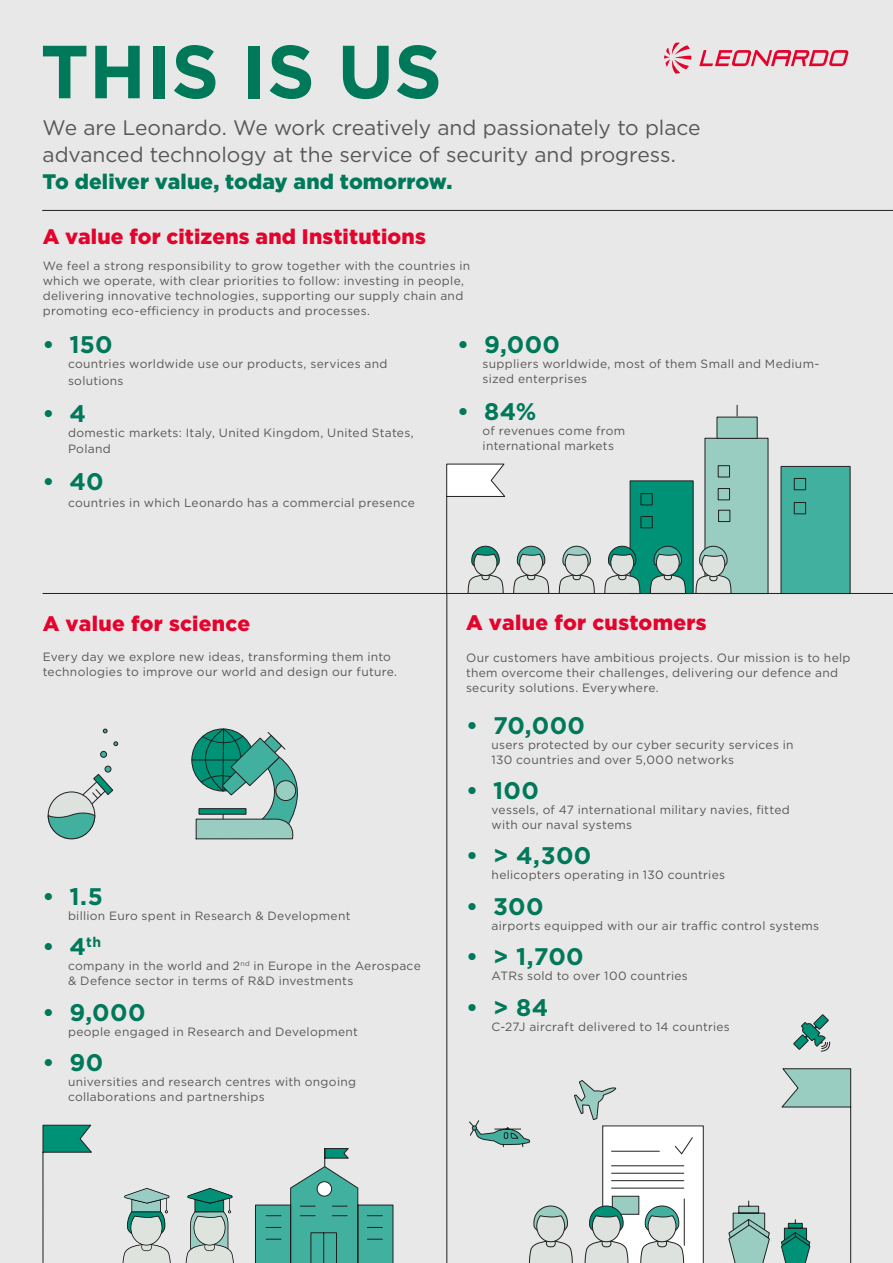
<style>
.page{position:relative;width:893px;height:1263px;background:#e8e8e8}
.page>*{position:absolute;margin:0;border:0;box-sizing:border-box;transform-origin:0 0}
.t1{font:700 75px "Gotham";color:#00785a}
.t2{font:700 24px "Gotham";letter-spacing:.015em;color:#00785a}
.t3{font:21px/27px "Gotham";letter-spacing:-.005em;color:#575756}
.t4{font:900 21px "Gotham";letter-spacing:.01em;color:#e4032c}
.t5{font:900 21px "Gotham";letter-spacing:.005em;color:#00785a}
.t6{font:12px/15px "Gotham";letter-spacing:.025em;color:#575756}
</style>
<div class="page">
<hr style="left:43px;top:210px;width:850px;height:1px;background:#212121">
<svg style="left:699px;top:50px;width:149px;height:16px"></svg>
<svg style="left:664px;top:42px;width:27px;height:32px"></svg>
<div style="left:705px;top:438px;width:63px;height:156px;background:#99cdc1"></div>
<div style="left:717px;top:417px;width:41px;height:22px;background:#99cdc1;border:1px solid #212121"></div>
<div style="left:718px;top:465px;width:12px;height:12px;background:#99cdc1;border:1px solid #212121"></div>
<div style="left:718px;top:488px;width:12px;height:12px;background:#99cdc1;border:1px solid #212121"></div>
<div style="left:630px;top:480px;width:63px;height:114px;background:#009277"></div>
<div style="left:718px;top:510px;width:12px;height:12px;background:#99cdc1;border:1px solid #212121"></div>
<div style="left:641px;top:493px;width:12px;height:12px;background:#009277;border:1px solid #212121"></div>
<div style="left:641px;top:516px;width:12px;height:12px;background:#009277;border:1px solid #212121"></div>
<div style="left:781px;top:466px;width:69px;height:128px;background:#42b09e"></div>
<div style="left:794px;top:478px;width:12px;height:12px;background:#42b09e;border:1px solid #212121"></div>
<div style="left:794px;top:502px;width:12px;height:12px;background:#42b09e;border:1px solid #212121"></div>
<svg style="left:446px;top:463px;width:60px;height:130px"></svg>
<svg style="left:513px;top:545px;width:37px;height:48px"></svg>
<svg style="left:559px;top:545px;width:36px;height:48px"></svg>
<svg style="left:604px;top:545px;width:37px;height:48px"></svg>
<svg style="left:650px;top:545px;width:37px;height:48px"></svg>
<svg style="left:695px;top:545px;width:37px;height:48px"></svg>
<hr style="left:43px;top:593px;width:850px;height:1px;background:#212121">
<hr style="left:446px;top:593px;width:1px;height:670px;background:#212121">
<svg style="left:42px;top:1124px;width:50px;height:139px"></svg>
<svg style="left:191px;top:728px;width:107px;height:111px"></svg>
<svg style="left:47px;top:766px;width:67px;height:73px"></svg>
<svg style="left:101px;top:751px;width:6px;height:6px"></svg>
<div style="left:100px;top:751px;width:7px;height:7px;border:1px solid #212121;border-radius:50%"></div>
<svg style="left:114px;top:741px;width:4px;height:5px"></svg>
<svg style="left:103px;top:729px;width:4px;height:4px"></svg>
<svg style="left:728px;top:1200px;width:42px;height:63px"></svg>
<svg style="left:781px;top:1068px;width:71px;height:195px"></svg>
<svg style="left:793px;top:1014px;width:37px;height:38px"></svg>
<svg style="left:255px;top:1148px;width:139px;height:115px"></svg>
<div style="left:317px;top:1182px;width:15px;height:14px;background:#fff;border-radius:50%"></div>
<div style="left:317px;top:1181px;width:15px;height:15px;border:1px solid #212121;border-radius:50%"></div>
<svg style="left:122px;top:1188px;width:49px;height:75px"></svg>
<svg style="left:186px;top:1188px;width:48px;height:75px"></svg>
<svg style="left:469px;top:1080px;width:235px;height:183px"></svg>
<h1 class="t1" style="left:40px;top:22px;width:403px">THIS IS US</h1>
<h3 class="t3" style="left:43px;top:114px;width:660px">We are Leonardo. We work creatively and passionately to place advanced technology at the service of security and progress.</h3>
<h3 class="t5" style="left:43px;top:167px;width:411px">To deliver value, today and tomorrow.</h3>
<h3 class="t4" style="left:43px;top:222px;width:385px">A value for citizens and Institutions</h3>
<p class="t6" style="left:43px;top:258px;width:429px">We feel a strong responsibility to grow together with the countries in which we operate, with clear priorities to follow: investing in people, delivering innovative technologies, supporting our supply chain and promoting eco-efficiency in products and processes.</p>
<h2 class="t2" style="left:43px;top:329px;width:72px">• 150</h2>
<p class="t6" style="left:68px;top:355px;width:321px;line-height:16.5px">countries worldwide use our products, services and solutions</p>
<h2 class="t2" style="left:43px;top:397px;width:45px">• 4</h2>
<p class="t6" style="left:68px;top:424px;width:347px;line-height:16.5px">domestic markets: Italy, United Kingdom, United States,<br>Poland</p>
<h2 class="t2" style="left:43px;top:466px;width:63px">• 40</h2>
<p class="t6" style="left:68px;top:494px;width:348px">countries in which Leonardo has a commercial presence</p>
<h2 class="t2" style="left:457px;top:329px;width:105px">• 9,000</h2>
<p class="t6" style="left:483px;top:356px;width:338px">suppliers worldwide, most of them Small and Medium&shy;sized enterprises</p>
<h2 class="t2" style="left:457px;top:396px;width:81px">• 84%</h2>
<p class="t6" style="left:483px;top:423px;width:144px">of revenues come from international markets</p>
<h3 class="t4" style="left:43px;top:609px;width:209px">A value for science</h3>
<p class="t6" style="left:43px;top:649px;width:356px">Every day we explore new ideas, transforming them into technologies to improve our world and design our future.</p>
<h2 class="t2" style="left:43px;top:880px;width:62px">• 1.5</h2>
<p class="t6" style="left:68px;top:908px;width:284px">billion Euro spent in Research &amp; Development</p>
<h2 class="t2" style="left:43px;top:931px;width:60px">• 4<sup>th</sup></h2>
<p class="t6" style="left:68px;top:958px;width:354px">company in the world and 2<sup>nd</sup> in Europe in the Aerospace &amp; Defence sector in terms of R&amp;D investments</p>
<h2 class="t2" style="left:43px;top:996px;width:105px">• 9,000</h2>
<p class="t6" style="left:68px;top:1023px;width:292px">people engaged in Research and Development</p>
<h2 class="t2" style="left:43px;top:1046px;width:62px">• 90</h2>
<p class="t6" style="left:68px;top:1074px;width:290px">universities and research centres with ongoing collaborations and partnerships</p>
<h3 class="t4" style="left:466px;top:608px;width:242px">A value for customers</h3>
<p class="t6" style="left:466px;top:650px;width:386px">Our customers have ambitious projects. Our mission is to help them overcome their challenges, delivering our defence and security solutions. Everywhere.</p>
<h2 class="t2" style="left:466px;top:709px;width:121px">• 70,000</h2>
<p class="t6" style="left:492px;top:737px;width:304px">users protected by our cyber security services in<br>130 countries and over 5,000 networks</p>
<h2 class="t2" style="left:466px;top:775px;width:74px">• 100</h2>
<p class="t6" style="left:492px;top:802px;width:300px">vessels, of 47 international military navies, fitted with our naval systems</p>
<h2 class="t2" style="left:466px;top:840px;width:127px">• &gt; 4,300</h2>
<p class="t6" style="left:492px;top:867px;width:235px">helicopters operating in 130 countries</p>
<h2 class="t2" style="left:466px;top:890px;width:79px">• 300</h2>
<p class="t6" style="left:492px;top:918px;width:329px">airports equipped with our air traffic control systems</p>
<h2 class="t2" style="left:466px;top:941px;width:119px">• &gt; 1,700</h2>
<p class="t6" style="left:492px;top:968px;width:198px">ATRs sold to over 100 countries</p>
<h2 class="t2" style="left:466px;top:991px;width:84px">• &gt; 84</h2>
<p class="t6" style="left:492px;top:1019px;width:240px">C-27J aircraft delivered to 14 countries</p>
</div>
